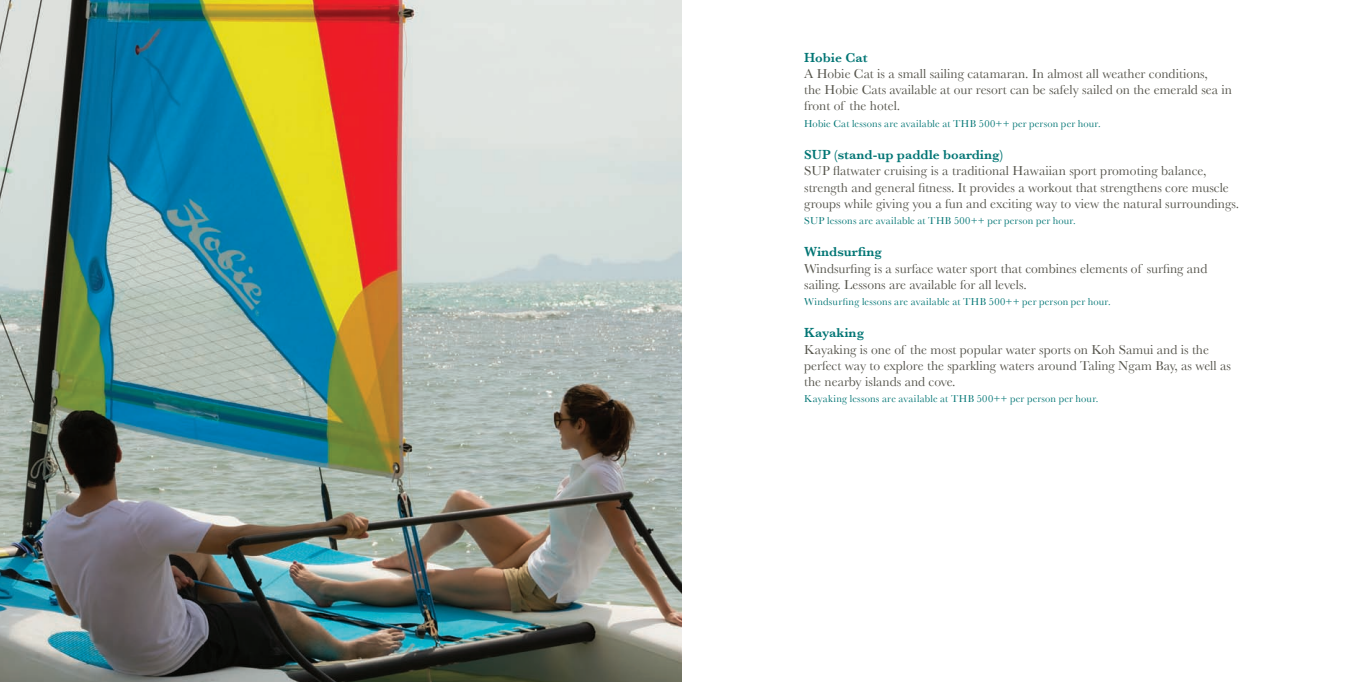
<style>
.page{position:relative;width:1362px;height:682px;background:#fff}
.page>*{position:absolute;margin:0;border:0;box-sizing:border-box;transform-origin:0 0}
.t1{font:13.5px/16.2px "Baskerville";color:#535249}
.t2{font:600 13.5px "Baskerville";color:#007574}
.t3{font:10.5px "Baskerville";letter-spacing:.02em;color:#007574}
</style>
<div class="page">
<img style="left:0;top:0;width:681px;height:682px">
<p class="t2" style="left:804px;top:49px;width:65px">Hobie Cat</p>
<p class="t1" style="left:804px;top:65px;width:429px">A Hobie Cat is a small sailing catamaran. In almost all weather conditions,<br>the Hobie Cats available at our resort can be safely sailed on the emerald sea in front of the hotel.</p>
<p class="t3" style="left:804px;top:117px;width:298px">Hobie Cat lessons are available at THB 500++ per person per hour.</p>
<p class="t2" style="left:804px;top:147px;width:200px">SUP (stand-up paddle boarding)</p>
<p class="t1" style="left:804px;top:163px;width:436px">SUP flatwater cruising is a traditional Hawaiian sport promoting balance, strength and general fitness. It provides a workout that strengthens core muscle groups while giving you a fun and exciting way to view the natural surroundings.</p>
<p class="t3" style="left:804px;top:214px;width:273px">SUP lessons are available at THB 500++ per person per hour.</p>
<p class="t2" style="left:804px;top:244px;width:79px">Windsurfing</p>
<p class="t1" style="left:804px;top:260px;width:405px">Windsurfing is a surface water sport that combines elements of surfing and sailing. Lessons are available for all levels.</p>
<p class="t3" style="left:804px;top:295px;width:308px">Windsurfing lessons are available at THB 500++ per person per hour.</p>
<p class="t2" style="left:804px;top:325px;width:61px">Kayaking</p>
<p class="t1" style="left:804px;top:341px;width:428px">Kayaking is one of the most popular water sports on Koh Samui and is the perfect way to explore the sparkling waters around Taling Ngam Bay, as well as the nearby islands and cove.</p>
<p class="t3" style="left:804px;top:392px;width:296px">Kayaking lessons are available at THB 500++ per person per hour.</p>
</div>
